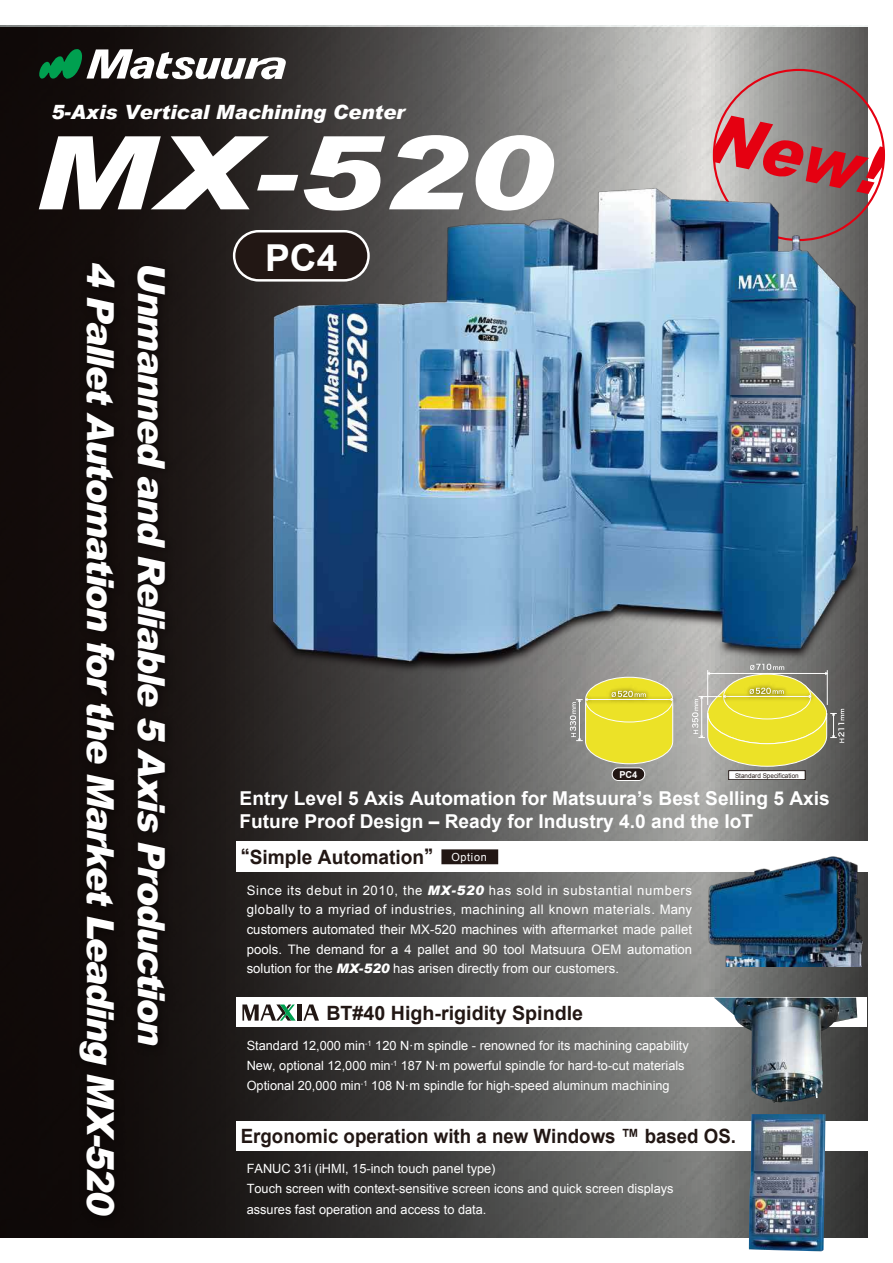
<style>
.page{position:relative;width:893px;height:1263px;background:#fff}
.page>*{position:absolute;margin:0;border:0;box-sizing:border-box;transform-origin:0 0}
.t1{font:italic 900 102px "Arial";color:#fff;scale:1.25 1}
.t2{font:italic 900 37.2px "Arial";letter-spacing:-.05em;color:#fff}
.t3{font:700 37.2px "Arial";color:#fff}
.t4{font:700 19.65px "Arial";color:#221714}
.t5{font:700 19.65px "Arial";color:#221714;scale:.95 1}
.t6{font:italic 900 19.65px "Arial";color:#fff}
.t7{font:700 19.2px/22.4px "Arial";color:#fff}
.t8{font:13.05px/19.6px "Arial";color:#fff;text-align:justify}
.t9{font:12.75px/20.2px "Arial";color:#fff}
.t10{font:11.1px "Arial";letter-spacing:.06em;color:#fff}
.t11{font:700 9.6px "Arial";color:#fff}
.t12{font:6.6px "Arial";color:#221714}
.s1{font-family:"Hira Kaku Pro W6";font-weight:400}
.s2{font-weight:900;font-style:italic}
</style>
<div class="page">
<img style="left:0;top:28px;width:867px;height:1209px">
<svg style="left:714px;top:116px;width:170px;height:38px;background:#ac696d"></svg>
<img style="left:121px;top:154px;width:764px;height:579px">
<svg style="left:37px;top:47px;width:252px;height:34px"></svg>
<div style="left:234px;top:231px;width:134px;height:49px;background:#221714;border-radius:25px"></div>
<div style="left:233px;top:230px;width:137px;height:52px;border:2px solid #fff;border-radius:25px"></div>
<div style="left:612px;top:768px;width:33px;height:12px;background:#221714;border-radius:6px"></div>
<div style="left:612px;top:767px;width:33px;height:14px;border:1px solid #fff;border-radius:6px"></div>
<div style="left:586px;top:677px;width:87px;height:45px;background:#ece227;border-radius:50%"></div>
<img style="left:611px;top:688px;width:26px;height:3px">
<img style="left:674px;top:692px;width:6px;height:16px">
<svg style="left:570px;top:691px;width:104px;height:73px"></svg>
<svg style="left:724px;top:674px;width:87px;height:45px"></svg>
<hr style="left:708px;top:673px;width:119px;height:1px;background:#fff">
<hr style="left:827px;top:670px;width:1px;height:35px;background:#fff">
<hr style="left:707px;top:670px;width:1px;height:35px;background:#fff">
<svg style="left:750px;top:664px;width:34px;height:6px"></svg>
<svg style="left:692px;top:681px;width:152px;height:86px;background:#cdc653"></svg>
<div style="left:236px;top:1121px;width:631px;height:30px;background:#fff"></div>
<div style="left:236px;top:841px;width:631px;height:30px;background:#fff"></div>
<div style="left:236px;top:997px;width:631px;height:30px;background:#fff"></div>
<div style="left:297px;top:1004px;width:5px;height:17px;background:#221714"></div>
<svg style="left:242px;top:1004px;width:54px;height:17px"></svg>
<svg style="left:303px;top:1004px;width:16px;height:17px"></svg>
<img style="left:714px;top:997px;width:143px;height:106px">
<div style="left:729px;top:771px;width:76px;height:9px;background:#fff"></div>
<div style="left:728px;top:770px;width:77px;height:10px;border:1px solid #221714"></div>
<img style="left:699px;top:856px;width:169px;height:110px">
<div style="left:442px;top:850px;width:56px;height:14px;background:#221714"></div>
<div style="left:442px;top:849px;width:56px;height:15px;border:1px solid #221714"></div>
<img style="left:749px;top:1114px;width:76px;height:137px">
<div style="left:69px;top:252px;width:116px;height:979px;background:#120c0b"></div>
<h3 class="t6" style="left:51px;top:105px;width:355px">5-Axis Vertical Machining Center</h3>
<h1 class="t1" style="left:34px;top:133px;width:415px">MX-520</h1>
<h2 class="t2" style="left:115px;top:262px;width:955px;rotate:90deg">4 Pallet Automation for the Market Leading MX-520</h2>
<h2 class="t2" style="left:166px;top:262px;width:785px;rotate:90deg">Unmanned and Reliable 5 Axis Production</h2>
<h2 class="t3" style="left:265px;top:244px;width:74px">PC4</h2>
<p class="t11" style="left:619px;top:771px;width:20px">PC4</p>
<h3 class="t7" style="left:240px;top:789px;width:592px">Entry Level 5 Axis Automation for Matsuura’s Best Selling 5 Axis<br>Future Proof Design – Ready for Industry 4.0 and the IoT</h3>
<p class="t12" style="left:735px;top:773px;width:65px">Standard Specification</p>
<h3 class="t4" style="left:241px;top:849px;width:194px"><span class="s1">“</span>Simple Automation<span class="s1">”</span></h3>
<p class="t10" style="left:451px;top:852px;width:37px">Option</p>
<p class="t8" style="left:247px;top:881px;width:447px">Since its debut in 2010, the <span class="s2">MX-520</span> has sold in substantial numbers globally to a myriad of industries, machining all known materials. Many customers automated their MX-520 machines with aftermarket made pallet pools. The demand for a 4 pallet and 90 tool Matsuura OEM automation solution for the <span class="s2">MX-520</span> has arisen directly from our customers.</p>
<h3 class="t4" style="left:326px;top:1005px;width:258px">BT#40 High-rigidity Spindle</h3>
<p class="t9" style="left:247px;top:1036px;width:444px">Standard 12,000 min<sup>-1</sup> 120 N<sup>・</sup>m spindle - renowned for its machining capability<br>New, optional 12,000 min<sup>-1</sup> 187 N<sup>・</sup>m powerful spindle for hard-to-cut materials<br>Optional 20,000 min<sup>-1</sup> 108 N<sup>・</sup>m spindle for high-speed aluminum machining</p>
<h3 class="t5" style="left:241px;top:1129px;width:523px">Ergonomic operation with a new Windows ™ based OS.</h3>
<p class="t9" style="left:247px;top:1160px;width:428px">FANUC 31i (iHMI, 15-inch touch panel type)<br>Touch screen with context-sensitive screen icons and quick screen displays assures fast operation and access to data.</p>
</div>
